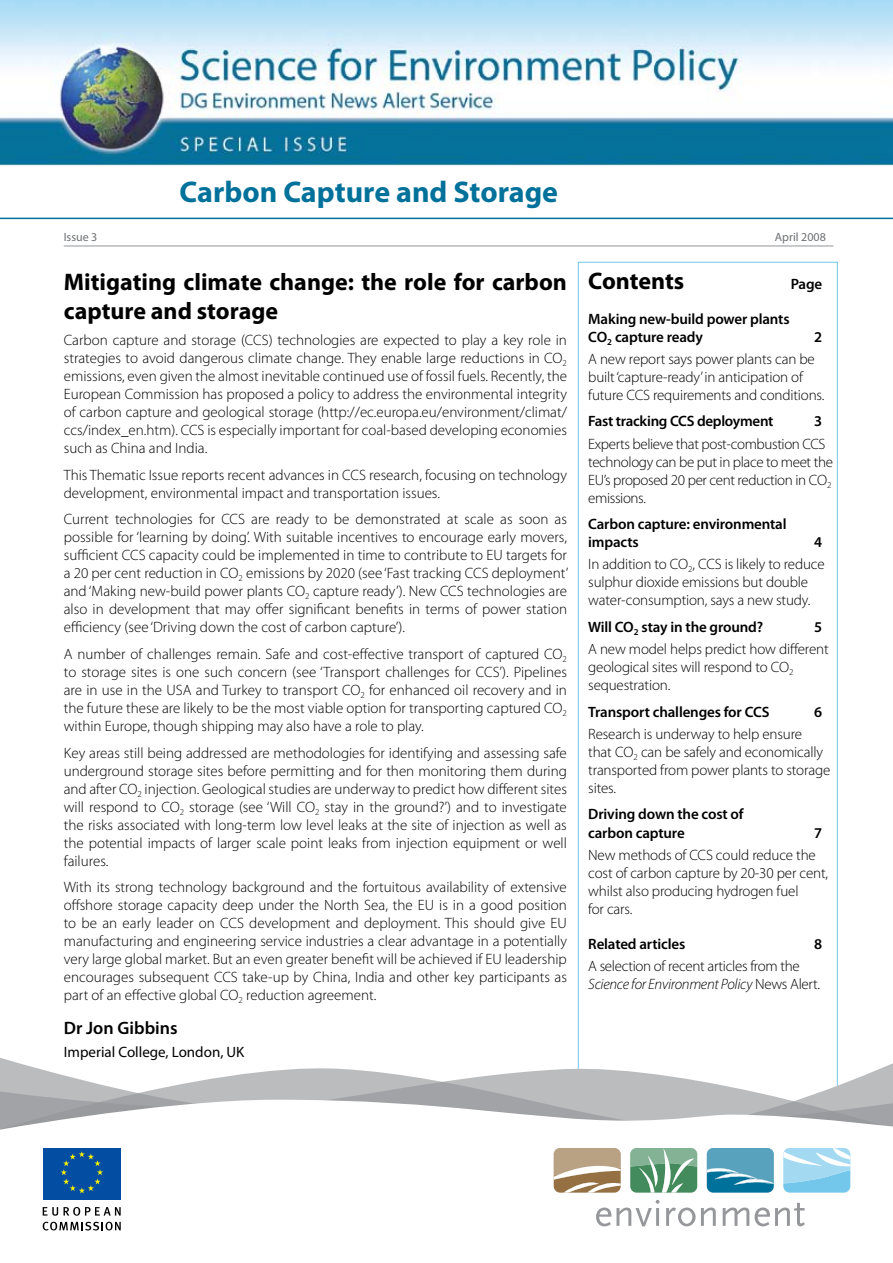
<style>
.page{position:relative;width:893px;height:1263px;background:#fff}
.page>*{position:absolute;margin:0;border:0;box-sizing:border-box;transform-origin:0 0}
.t1{font:700 30px "Myriad Pro";color:#00719a}
.t2{font:700 24px/28.8px "Myriad Pro";color:#000}
.t3{font:600 18px "Myriad Pro";color:#000}
.t4{font:300 15px/18px "Myriad Pro";letter-spacing:-.01em;color:#000}
.t5{font:600 15px/18px "Myriad Pro";letter-spacing:-.01em;color:#000}
.t6{font:15px "Myriad Pro";color:#000}
.t7{font:12px "Myriad Pro";color:#6d6f71}
.s1{font-weight:600}
.s2{font-style:italic}
</style>
<div class="page">
<svg style="left:0;top:1054px;width:893px;height:35px"></svg>
<svg style="left:0;top:1089px;width:893px;height:11px;background:#b9babc"></svg>
<svg style="left:0;top:1100px;width:893px;height:131px"></svg>
<svg style="left:554px;top:1148px;width:67px;height:44px"></svg>
<svg style="left:630px;top:1148px;width:67px;height:44px;background:#79ab8b"></svg>
<svg style="left:707px;top:1148px;width:67px;height:44px;background:#4e9cb8"></svg>
<svg style="left:783px;top:1148px;width:67px;height:44px;background:#a0d9f0"></svg>
<div style="left:43px;top:1148px;width:78px;height:52px;background:#034ea2"></div>
<svg style="left:61px;top:1151px;width:42px;height:42px"></svg>
<svg style="left:596px;top:1200px;width:63px;height:26px"></svg>
<svg style="left:666px;top:1207px;width:50px;height:19px"></svg>
<svg style="left:723px;top:1207px;width:26px;height:19px"></svg>
<svg style="left:755px;top:1203px;width:50px;height:23px"></svg>
<svg style="left:43px;top:1207px;width:15px;height:9px"></svg>
<svg style="left:64px;top:1207px;width:57px;height:9px"></svg>
<svg style="left:43px;top:1222px;width:78px;height:8px"></svg>
<hr style="left:64px;top:246px;width:769px;height:1px;background:#939598">
<svg style="left:0;top:217px;width:893px;height:2px;background:#509db9"></svg>
<img style="left:0;top:0;width:893px;height:166px">
<h1 class="t1" style="left:180px;top:173px;width:380px">Carbon Capture and Storage</h1>
<p class="t7" style="left:64px;top:230px;width:35px">Issue 3</p>
<p class="t7" style="left:775px;top:230px;width:52px">April 2008</p>
<h2 class="t2" style="left:64px;top:267px;width:505px">Mitigating climate change: the role for carbon capture and storage</h2>
<p class="t4" style="left:64px;top:332px;width:505px;text-align:justify">Carbon capture and storage (CCS) technologies are expected to play a key role in strategies to avoid dangerous climate change. They enable large reductions in CO<sub>2 </sub>emissions, even given the almost inevitable continued use of fossil fuels. Recently, the European Commission has proposed a policy to address the environmental integrity of carbon capture and geological storage (http://ec.europa.eu/environment/climat/ ccs/index_en.htm). CCS is especially important for coal-based developing economies such as China and India.</p>
<p class="t4" style="left:64px;top:466px;width:505px">This Thematic Issue reports recent advances in CCS research, focusing on technology development, environmental impact and transportation issues.</p>
<p class="t4" style="left:64px;top:511px;width:506px;text-align:justify">Current technologies for CCS are ready to be demonstrated at scale as soon as possible for ‘learning by doing’. With suitable incentives to encourage early movers, sufficient CCS capacity could be implemented in time to contribute to EU targets for a 20 per cent reduction in CO<sub>2</sub> emissions by 2020 (see ‘Fast tracking CCS deployment’ and ‘Making new-build power plants CO<sub>2</sub> capture ready’). New CCS technologies are also in development that may offer significant benefits in terms of power station efficiency (see ‘Driving down the cost of carbon capture’).</p>
<p class="t4" style="left:64px;top:645px;width:505px;text-align:justify">A number of challenges remain. Safe and cost-effective transport of captured CO<sub>2 </sub>to storage sites is one such concern (see ‘Transport challenges for CCS’). Pipelines are in use in the USA and Turkey to transport CO<sub>2</sub> for enhanced oil recovery and in the future these are likely to be the most viable option for transporting captured CO<sub>2 </sub>within Europe, though shipping may also have a role to play.</p>
<p class="t4" style="left:64px;top:744px;width:505px;text-align:justify">Key areas still being addressed are methodologies for identifying and assessing safe underground storage sites before permitting and for then monitoring them during and after CO<sub>2</sub> injection. Geological studies are underway to predict how different sites will respond to CO<sub>2</sub> storage (see ‘Will CO<sub>2</sub> stay in the ground?’) and to investigate the risks associated with long-term low level leaks at the site of injection as well as the potential impacts of larger scale point leaks from injection equipment or well failures.</p>
<p class="t4" style="left:64px;top:878px;width:505px;text-align:justify">With its strong technology background and the fortuitous availability of extensive offshore storage capacity deep under the North Sea, the EU is in a good position to be an early leader on CCS development and deployment. This should give EU manufacturing and engineering service industries a clear advantage in a potentially very large global market. But an even greater benefit will be achieved if EU leadership encourages subsequent CCS take-up by China, India and other key participants as part of an effective global CO<sub>2</sub> reduction agreement.</p>
<p class="t3" style="left:64px;top:1017px;width:115px">Dr Jon Gibbins</p>
<p class="t6" style="left:64px;top:1042px;width:182px">Imperial College, London, UK</p>
<h2 class="t2" style="left:588px;top:265px;width:98px">Contents</h2>
<p class="t5" style="left:791px;top:274px;width:33px">Page</p>
<p class="t5" style="left:588px;top:309px;width:203px">Making new-build power plants<br>CO<sub>2</sub> capture ready</p>
<p class="t5" style="left:814px;top:327px;width:10px">2</p>
<p class="t4" style="left:588px;top:350px;width:238px">A new report says power plants can be built ‘capture-ready’ in anticipation of future CCS requirements and conditions.</p>
<p class="t5" style="left:588px;top:412px;width:187px">Fast tracking CCS deployment</p>
<p class="t5" style="left:814px;top:412px;width:10px">3</p>
<p class="t4" style="left:588px;top:435px;width:246px">Experts believe that post-combustion CCS technology can be put in place to meet the EU’s proposed 20 per cent reduction in CO<sub>2 </sub>emissions.</p>
<p class="t5" style="left:588px;top:515px;width:200px">Carbon capture: environmental impacts</p>
<p class="t4" style="left:588px;top:531px;width:238px;line-height:22.2px;text-align:right"><span class="s1">4<br></span>In addition to CO<sub>2</sub>, CCS is likely to reduce</p>
<p class="t4" style="left:588px;top:574px;width:224px">sulphur dioxide emissions but double water-consumption, says a new study.</p>
<p class="t5" style="left:588px;top:617px;width:176px">Will CO<sub>2</sub> stay in the ground?</p>
<p class="t5" style="left:814px;top:617px;width:10px">5</p>
<p class="t4" style="left:588px;top:640px;width:242px">A new model helps predict how different geological sites will respond to CO<sub>2 </sub>sequestration.</p>
<p class="t5" style="left:588px;top:702px;width:183px">Transport challenges for CCS</p>
<p class="t5" style="left:814px;top:702px;width:10px">6</p>
<p class="t4" style="left:588px;top:725px;width:244px">Research is underway to help ensure<br>that CO<sub>2</sub> can be safely and economically transported from power plants to storage sites.</p>
<p class="t5" style="left:588px;top:805px;width:157px">Driving down the cost of carbon capture</p>
<p class="t5" style="left:814px;top:823px;width:10px">7</p>
<p class="t4" style="left:588px;top:846px;width:241px">New methods of CCS could reduce the cost of carbon capture by 20-30 per cent, whilst also producing hydrogen fuel<br>for cars.</p>
<p class="t5" style="left:588px;top:934px;width:99px">Related articles</p>
<p class="t5" style="left:814px;top:934px;width:10px">8</p>
<p class="t4" style="left:588px;top:957px;width:233px">A selection of recent articles from the<br><span class="s2">Science for Environment Policy</span> News Alert.</p>
</div>
